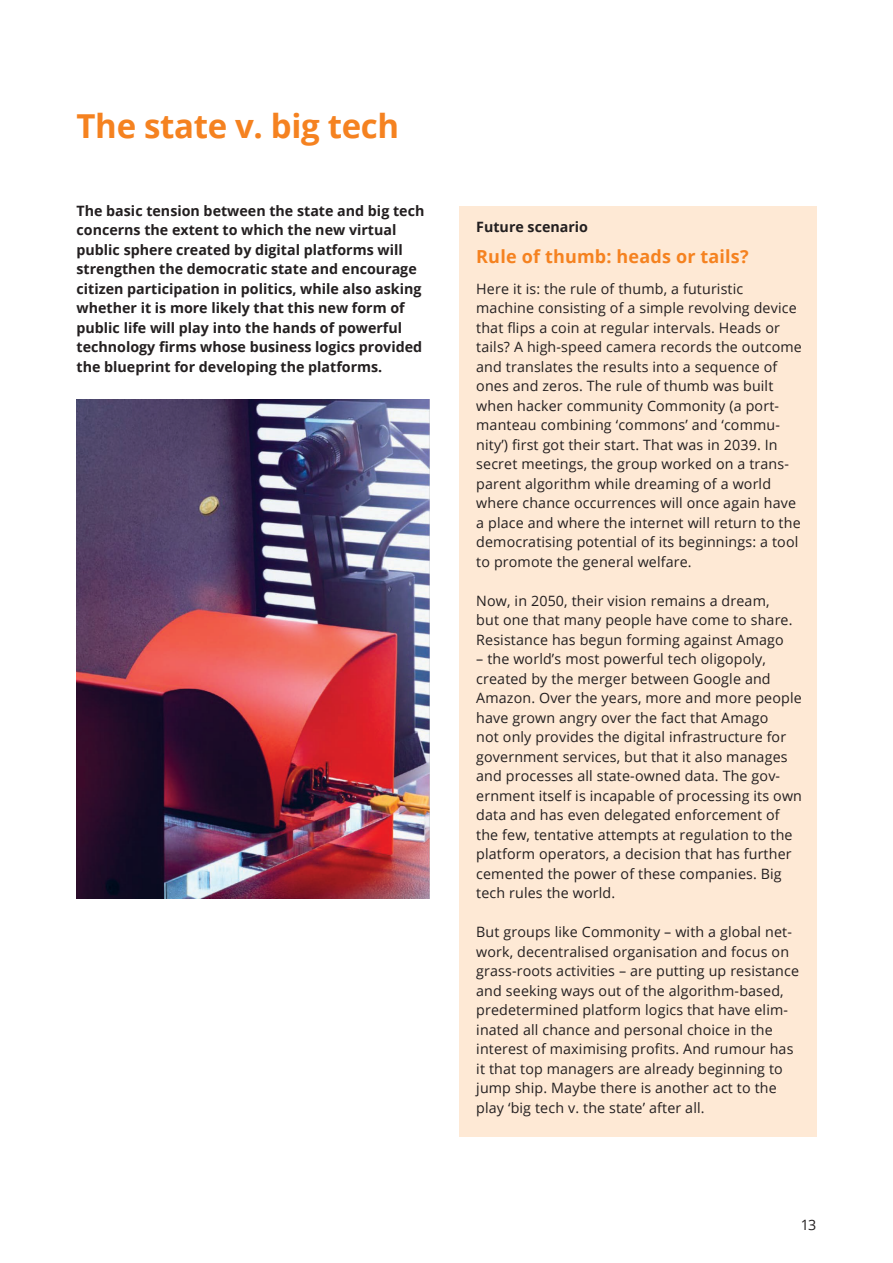
<style>
.page{position:relative;width:893px;height:1263px;background:#fff}
.page>*{position:absolute;margin:0;border:0;box-sizing:border-box;transform-origin:0 0}
.t1{font:700 33px "Open Sans";letter-spacing:-.01em;color:#f58220}
.t2{font:700 18px "Open Sans";letter-spacing:.01em;color:#f58220}
.t3{font:14.25px/19.5px "Open Sans";letter-spacing:.01em;color:#231f20}
.t4{font:700 14.25px/19.5px "Open Sans";color:#231f20}
</style>
<div class="page">
<div style="left:459px;top:206px;width:357px;height:930px;background:#fee9d5"></div>
<img style="left:77px;top:399px;width:352px;height:499px">
<h1 class="t1" style="left:77px;top:103px;width:324px">The state v. big tech</h1>
<p class="t4" style="left:77px;top:201px;width:349px">The basic tension between the state and big tech concerns the extent to which the new virtual public sphere created by digital platforms will strengthen the democratic state and encourage citizen participation in politics, while also asking whether it is more likely that this new form of public life will play into the hands of powerful technology firms whose business logics provided the blueprint for developing the platforms.</p>
<p class="t4" style="left:476px;top:216px;width:113px">Future scenario</p>
<p class="t2" style="left:476px;top:243px;width:274px">Rule of thumb: heads or tails?</p>
<p class="t3" style="left:476px;top:279px;width:327px">Here it is: the rule of thumb, a futuristic machine consisting of a simple revolving device that flips a coin at regular intervals. Heads or tails? A high-speed camera records the outcome and translates the results into a sequence of ones and zeros. The rule of thumb was built when hacker community Commonity (a port&shy;manteau combining ‘commons’ and ‘commu&shy;nity’) first got their start. That was in 2039. In secret meetings, the group worked on a trans&shy;parent algorithm while dreaming of a world where chance occurrences will once again have a place and where the internet will return to the democratising potential of its beginnings: a tool to promote the general welfare.</p>
<p class="t3" style="left:476px;top:591px;width:318px">Now, in 2050, their vision remains a dream, but one that many people have come to share.<br>Resistance has begun forming against Amago</p>
<p class="t3" style="left:476px;top:649px;width:327px">– the world’s most powerful tech oligopoly, created by the merger between Google and Amazon. Over the years, more and more people have grown angry over the fact that Amago<br>not only provides the digital infrastructure for government services, but that it also manages and processes all state-owned data. The gov&shy;ernment itself is incapable of processing its own data and has even delegated enforcement of the few, tentative attempts at regulation to the platform operators, a decision that has further cemented the power of these companies. Big tech rules the world.</p>
<p class="t3" style="left:476px;top:922px;width:324px">But groups like Commonity – with a global net&shy;work, decentralised organisation and focus on grass-roots activities – are putting up resistance and seeking ways out of the algorithm-based, predetermined platform logics that have elim&shy;inated all chance and personal choice in the interest of maximising profits. And rumour has it that top managers are already beginning to jump ship. Maybe there is another act to the play ‘big tech v. the state’ after all.</p>
<p class="t3" style="left:801px;top:1214px;width:17px">13</p>
</div>
